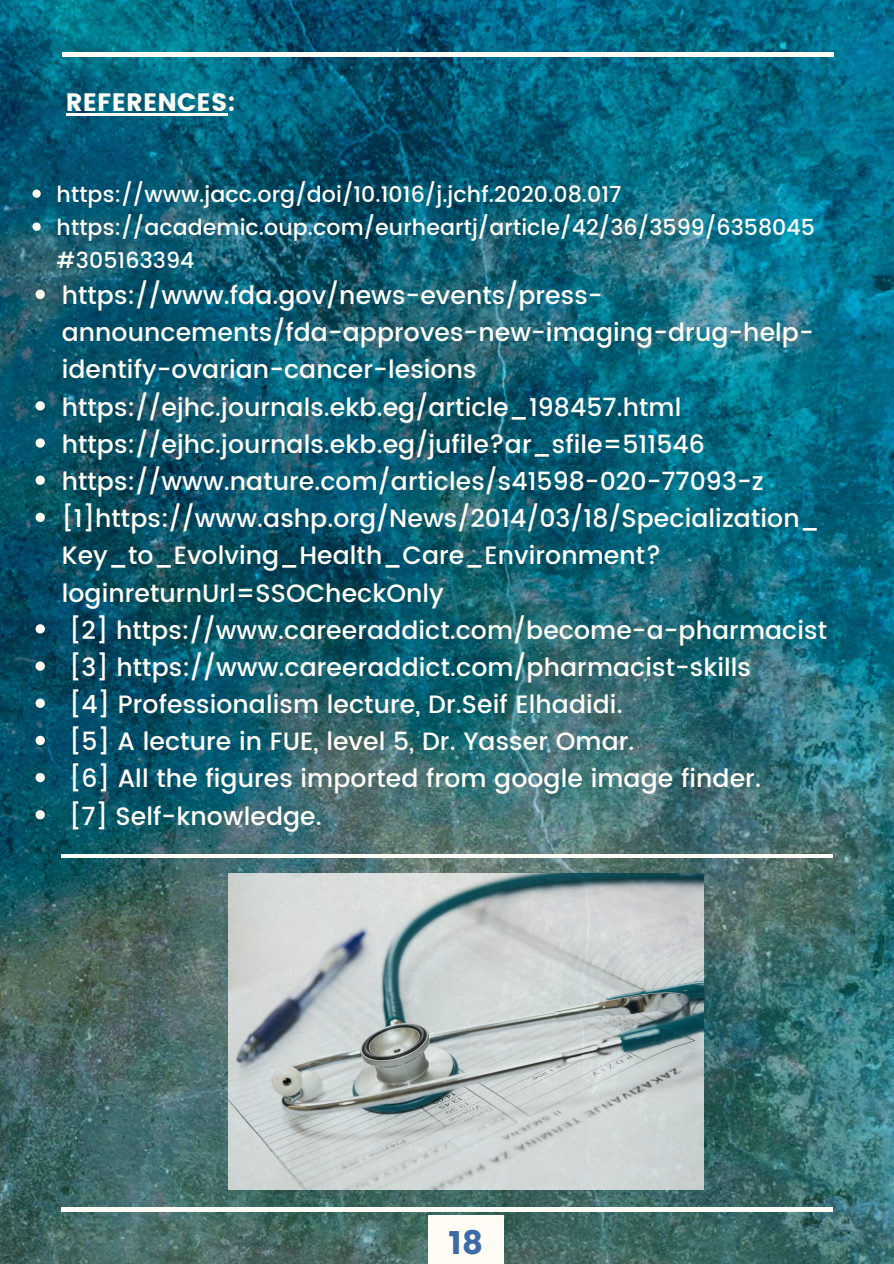
<style>
.page{position:relative;width:894px;height:1264px;background:#fff}
.page>*{position:absolute;margin:0;border:0;box-sizing:border-box;transform-origin:0 0}
.t1{font:32.25px "Poppins";color:#3c6ca8}
.t2{font:500 25.05px/37.2px "Poppins";letter-spacing:.005em;color:#fffcf6}
.t3{font:25.05px "Poppins";letter-spacing:.005em;color:#fffcf6}
.t4{font:500 22.05px/33px "Poppins";letter-spacing:.005em;color:#fffcf6}
</style>
<div class="page">
<img style="left:0;top:0;width:893px;height:1263px">
<hr style="left:62px;top:53px;width:771px;height:3px;background:#fffcf6">
<hr style="left:61px;top:1207px;width:771px;height:3px;background:#fffcf6">
<svg style="left:32px;top:189px;width:9px;height:9px"></svg>
<svg style="left:32px;top:222px;width:9px;height:9px"></svg>
<svg style="left:36px;top:290px;width:9px;height:9px"></svg>
<svg style="left:36px;top:401px;width:9px;height:9px"></svg>
<svg style="left:36px;top:438px;width:9px;height:9px"></svg>
<svg style="left:36px;top:475px;width:9px;height:10px"></svg>
<svg style="left:36px;top:512px;width:9px;height:10px"></svg>
<svg style="left:36px;top:624px;width:9px;height:9px"></svg>
<svg style="left:36px;top:661px;width:9px;height:9px"></svg>
<svg style="left:36px;top:698px;width:9px;height:10px"></svg>
<svg style="left:36px;top:735px;width:9px;height:10px"></svg>
<svg style="left:36px;top:773px;width:9px;height:9px"></svg>
<svg style="left:36px;top:810px;width:9px;height:9px"></svg>
<div style="left:427px;top:1215px;width:76px;height:48px;background:#fffcf6"></div>
<img style="left:228px;top:873px;width:475px;height:316px">
<hr style="left:66px;top:113px;width:161px;height:2px;background:#fffcf6">
<hr style="left:61px;top:854px;width:771px;height:3px;background:#fffcf6">
<p class="t3" style="left:66px;top:88px;width:171px">REFERENCES:</p>
<p class="t4" style="left:57px;top:178px;width:566px">https://www.jacc.org/doi/10.1016/j.jchf.2020.08.017</p>
<p class="t4" style="left:57px;top:211px;width:759px">https://academic.oup.com/eurheartj/article/42/36/3599/6358045 #305163394</p>
<p class="t2" style="left:62px;top:277px;width:753px">https://www.fda.gov/news-events/press&shy;announcements/fda-approves-new-imaging-drug-help&shy;identify-ovarian-cancer-lesions</p>
<p class="t2" style="left:62px;top:388px;width:621px">https://ejhc.journals.ekb.eg/article_198457.html</p>
<p class="t2" style="left:62px;top:425px;width:644px">https://ejhc.journals.ekb.eg/jufile?ar_sfile=511546</p>
<p class="t2" style="left:62px;top:463px;width:703px">https://www.nature.com/articles/s41598-020-77093-z</p>
<p class="t2" style="left:62px;top:500px;width:759px">[1]https://www.ashp.org/News/2014/03/18/Specialization_<br>Key_to_Evolving_Health_Care_Environment? loginreturnUrl=SSOCheckOnly</p>
<p class="t2" style="left:69px;top:611px;width:759px">[2] https://www.careeraddict.com/become-a-pharmacist</p>
<p class="t2" style="left:69px;top:648px;width:683px">[3] https://www.careeraddict.com/pharmacist-skills</p>
<p class="t2" style="left:69px;top:685px;width:554px">[4] Professionalism lecture, Dr.Seif Elhadidi.</p>
<p class="t2" style="left:69px;top:723px;width:566px">[5] A lecture in FUE, level 5, Dr. Yasser Omar.</p>
<p class="t2" style="left:69px;top:760px;width:693px">[6] All the figures imported from google image finder.</p>
<p class="t2" style="left:69px;top:797px;width:254px">[7] Self-knowledge.</p>
<p class="t1" style="left:448px;top:1223px;width:36px">18</p>
</div>
